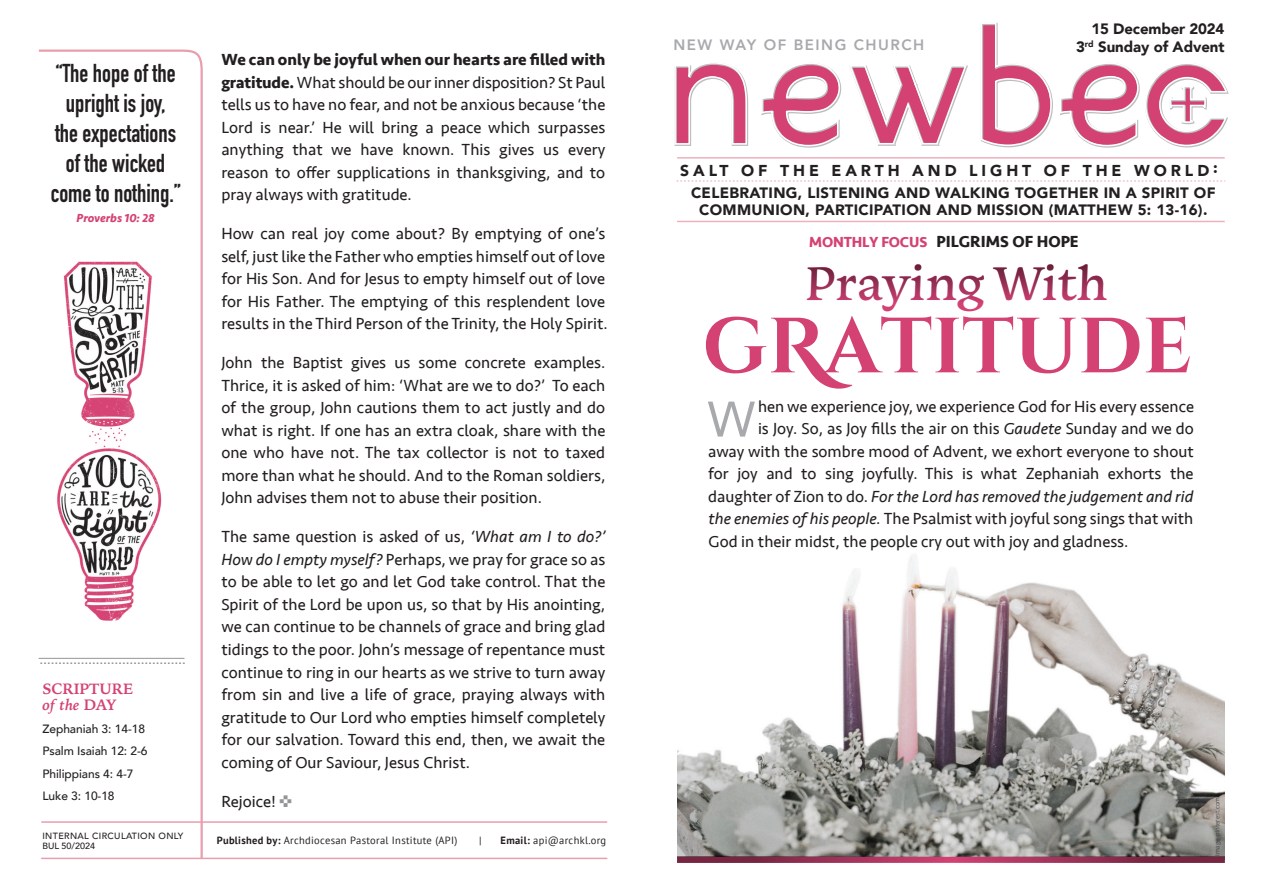
<style>
.page{position:relative;width:1263px;height:893px;background:#fff}
.page>*{position:absolute;margin:0;border:0;box-sizing:border-box;transform-origin:0 0}
.t1{font:700 78px "Cinzel Decorative";color:#d44274}
.t2{font:52.5px "Seravek";color:#a8a9ad}
.t3{font:49.5px "Monarcha";letter-spacing:-.01em;color:#d44274}
.t4{font:700 25.5px/30px "DIN Condensed";color:#231f20;text-align:center;scale:.94 1}
.t5{font:16.5px/22.5px "Seravek";color:#231f20;text-align:justify}
.t6{font:italic 16.5px "Seravek";color:#231f20}
.t7{font:700 16.5px "Seravek";color:#231f20}
.t8{font:900 15.75px "Avenir";letter-spacing:.25em;color:#231f20}
.t9{font:900 15px/16.5px "Avenir";letter-spacing:.02em;color:#231f20;text-align:center}
.t10{font:900 15px/18px "Avenir";letter-spacing:-.01em;color:#231f20;text-align:right}
.t11{font:800 15px "Avenir";letter-spacing:.1em;color:#a8a9ad}
.t12{font:700 15px/16.5px "Iowan Old Style";color:#d44274}
.t13{font:500 12px/22.5px "Avenir";letter-spacing:-.005em;color:#231f20}
.t14{font:italic 700 12px "Seravek";color:#d44274}
.t15{font:10.5px "PT Sans";letter-spacing:.025em;color:#231f20}
.t16{font:500 9px/10.5px "Avenir";letter-spacing:.04em;color:#231f20}
.t17{font:300 6.75px "Seravek";letter-spacing:-.01em;color:#414243}
.s1{font-style:italic}
.s2{font-weight:700}
.s3{color:#939598}
.s4{font-size:15px;color:#d44274}
.s5{font-style:normal}
</style>
<div class="page">
<img style="left:677px;top:556px;width:547px;height:301px">
<hr style="left:677px;top:221px;width:548px;height:1px;background:#edb0bd">
<svg style="left:677px;top:180px;width:548px;height:2px"></svg>
<hr style="left:677px;top:157px;width:548px;height:2px;background:#edb0bd">
<hr style="left:42px;top:821px;width:565px;height:2px;background:#e99eae">
<hr style="left:42px;top:858px;width:565px;height:1px;background:#e99eae">
<svg style="left:38px;top:49px;width:166px;height:811px"></svg>
<svg style="left:674px;top:23px;width:554px;height:124px"></svg>
<svg style="left:39px;top:662px;width:145px;height:2px"></svg>
<hr style="left:39px;top:658px;width:145px;height:1px;background:#939598">
<img style="left:48px;top:254px;width:121px;height:376px">
<svg style="left:677px;top:857px;width:548px;height:6px;background:#993256"></svg>
<svg style="left:807px;top:264px;width:300px;height:37px"></svg>
<h3 class="t4" style="left:51px;top:58px;width:140px">“The hope of the upright is joy,<br>the expectations of the wicked come to nothing.”</h3>
<p class="t14" style="left:77px;top:208px;width:79px">Proverbs 10: 28</p>
<p class="t12" style="left:42px;top:679px;width:92px">SCRIPTURE <span class="s1">of the</span> DAY</p>
<p class="t13" style="left:42px;top:717px;width:107px">Zephaniah 3: 14-18<br>Psalm Isaiah 12: 2-6<br>Philippians 4: 4-7<br>Luke 3: 10-18</p>
<p class="t16" style="left:42px;top:830px;width:142px">INTERNAL CIRCULATION ONLY<br>BUL 50/2024</p>
<p class="t5" style="left:221px;top:49px;width:385px"><span class="s2">We can only be joyful when our hearts are filled with gratitude.</span> What should be our inner disposition? St Paul tells us to have no fear, and not be anxious because ‘the Lord is near.’ He will bring a peace which surpasses anything that we have known. This gives us every reason to offer supplications in thanksgiving, and to pray always with gratitude.</p>
<p class="t5" style="left:221px;top:223px;width:388px;text-align:left">How can real joy come about? By emptying of one’s self, just like the Father who empties himself out of love for His Son. And for Jesus to empty himself out of love for His Father. The emptying of this resplendent love results in the Third Person of the Trinity, the Holy Spirit.</p>
<p class="t5" style="left:221px;top:352px;width:385px">John the Baptist gives us some concrete examples.<br>Thrice, it is asked of him: ‘What are we to do?’ To each of the group, John cautions them to act justly and do what is right. If one has an extra cloak, share with the one who have not. The tax collector is not to taxed more than what he should. And to the Roman soldiers, John advises them not to abuse their position.</p>
<p class="t5" style="left:221px;top:526px;width:385px">The same question is asked of us, <span class="s1">‘What am I to do?’ How do I empty myself?</span> Perhaps, we pray for grace so as to be able to let go and let God take control. That the Spirit of the Lord be upon us, so that by His anointing, we can continue to be channels of grace and bring glad tidings to the poor. John’s message of repentance must continue to ring in our hearts as we strive to turn away from sin and live a life of grace, praying always with gratitude to Our Lord who empties himself completely for our salvation. Toward this end, then, we await the coming of Our Saviour, Jesus Christ.</p>
<p class="t5" style="left:221px;top:790px;width:72px">Rejoice! <span class="s3">✜</span></p>
<p class="t15" style="left:217px;top:833px;width:242px"><span class="s2">Published by:</span> Archdiocesan Pastoral Institute (API)</p>
<p class="t15" style="left:479px;top:833px;width:4px">|</p>
<p class="t15" style="left:501px;top:833px;width:107px"><span class="s2">Email:</span> api@archkl.org</p>
<p class="t11" style="left:673px;top:34px;width:252px">NEW WAY OF BEING CHURCH</p>
<p class="t10" style="left:1076px;top:19px;width:150px">15 December 2024<br>3<sup>rd</sup> Sunday of Advent</p>
<p class="t8" style="left:680px;top:157px;width:539px">SALT OF THE EARTH AND LIGHT OF THE WORLD:</p>
<p class="t9" style="left:691px;top:184px;width:526px">CELEBRATING, LISTENING AND WALKING TOGETHER IN A SPIRIT OF<br>COMMUNION, PARTICIPATION AND MISSION (MATTHEW 5: 13-16).</p>
<p class="t7" style="left:809px;top:228px;width:271px"><span class="s4">MONTHLY FOCUS</span> PILGRIMS OF HOPE</p>
<h3 class="t3" style="left:806px;top:251px;width:303px">Praying With</h3>
<h1 class="t1" style="left:702px;top:298px;width:491px">gRatitude</h1>
<p class="t5" style="left:758px;top:395px;width:437px">hen we experience joy, we experience God for His every essence</p>
<p class="t5" style="left:758px;top:418px;width:437px">is Joy. So, as Joy fills the air on this <span class="s1">Gaudete</span> Sunday and we do</p>
<p class="t5" style="left:708px;top:440px;width:487px">away with the sombre mood of Advent, we exhort everyone to shout</p>
<p class="t5" style="left:708px;top:463px;width:487px">for joy and to sing joyfully. This is what Zephaniah exhorts the</p>
<p class="t6" style="left:708px;top:483px;width:487px"><span class="s5">daughter of Zion to do.</span> For the Lord has removed the judgement and rid</p>
<p class="t5" style="left:708px;top:508px;width:486px"><span class="s1">the enemies of his people.</span> The Psalmist with joyful song sings that with</p>
<p class="t5" style="left:708px;top:530px;width:421px">God in their midst, the people cry out with joy and gladness.</p>
<h2 class="t2" style="left:707px;top:378px;width:51px">W</h2>
<p class="t17" style="left:1213px;top:856px;width:60px;rotate:-90deg">Image: pinterest.com</p>
</div>
